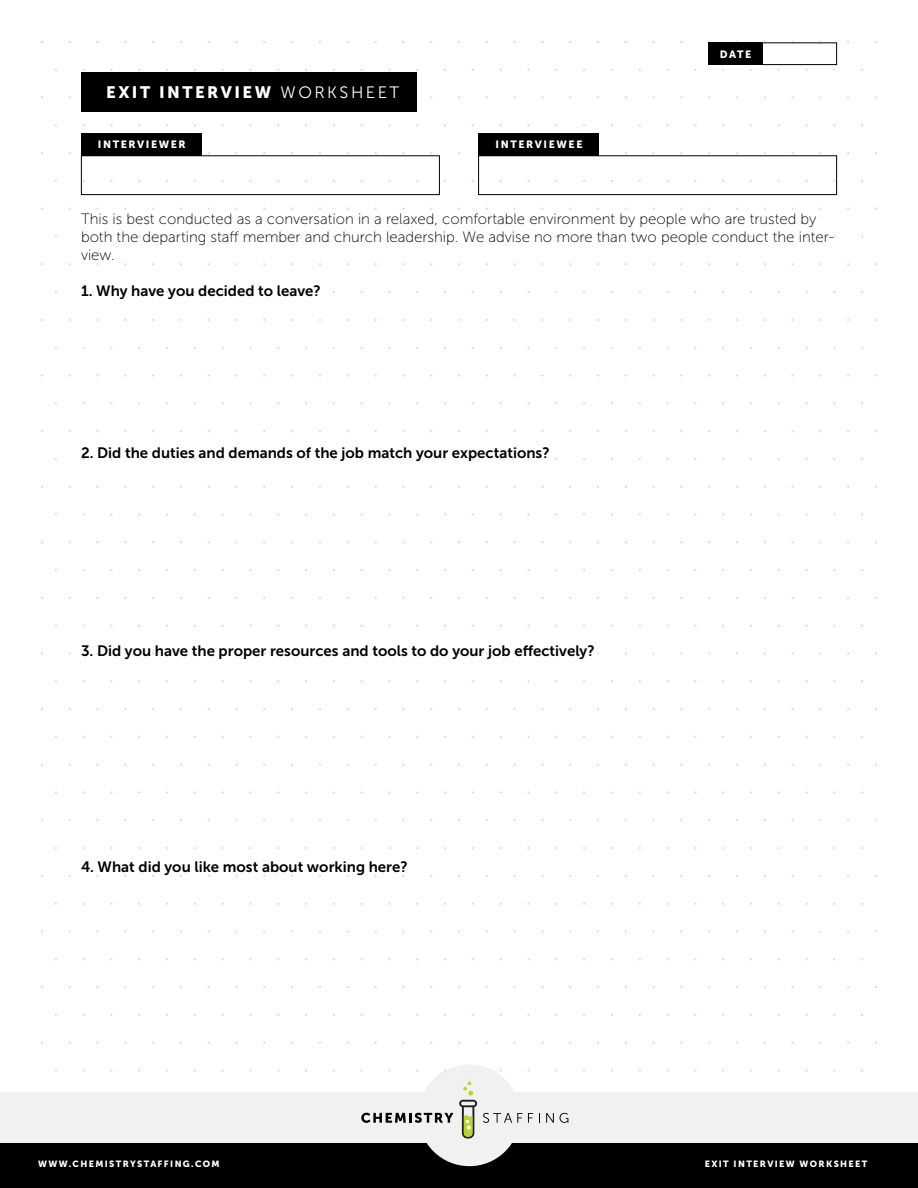
<style>
.page{position:relative;width:918px;height:1188px;background:#fff}
.page>*{position:absolute;margin:0;border:0;box-sizing:border-box;transform-origin:0 0}
.t1{font:16.5px "Museo Sans 900";letter-spacing:.15em;color:#fff}
.t2{font:15px/18px "Museo Sans 100";color:#000}
.t3{font:15px "Museo Sans 700";color:#000}
.t4{font:10.5px "Museo Sans 900";letter-spacing:.15em;color:#fff}
.t5{font:9px "Museo Sans 900";letter-spacing:.15em;color:#fff}
.s1{font-family:"Museo Sans 300"}
</style>
<div class="page">
<img style="left:41px;top:41px;width:836px;height:1031px">
<div style="left:81px;top:72px;width:336px;height:40px;background:#000"></div>
<div style="left:81px;top:155px;width:359px;height:40px;border:1px solid #000"></div>
<div style="left:478px;top:155px;width:359px;height:40px;border:1px solid #000"></div>
<div style="left:762px;top:42px;width:75px;height:23px;border:1px solid #000"></div>
<div style="left:81px;top:133px;width:120px;height:22px;background:#000"></div>
<div style="left:478px;top:133px;width:120px;height:22px;background:#000"></div>
<div style="left:709px;top:42px;width:53px;height:23px;background:#000"></div>
<div style="left:0;top:1143px;width:918px;height:45px;background:#000"></div>
<div style="left:0;top:1092px;width:918px;height:51px;background:#f1f1f2"></div>
<div style="left:418px;top:1064px;width:102px;height:102px;background:#f1f1f2;border-radius:50%"></div>
<svg style="left:459px;top:1082px;width:18px;height:57px"></svg>
<svg style="left:361px;top:1113px;width:92px;height:10px"></svg>
<svg style="left:483px;top:1113px;width:39px;height:10px"></svg>
<svg style="left:528px;top:1113px;width:5px;height:10px"></svg>
<svg style="left:546px;top:1113px;width:8px;height:10px"></svg>
<svg style="left:560px;top:1113px;width:8px;height:10px"></svg>
<p class="t1" style="left:106px;top:83px;width:295px">EXIT INTERVIEW <span class="s1">WORKSHEET</span></p>
<p class="t4" style="left:98px;top:138px;width:89px">INTERVIEWER</p>
<p class="t4" style="left:496px;top:138px;width:88px">INTERVIEWEE</p>
<p class="t4" style="left:720px;top:48px;width:33px">DATE</p>
<p class="t2" style="left:81px;top:210px;width:755px">This is best conducted as a conversation in a relaxed, comfortable environment by people who are trusted by both the departing staff member and church leadership. We advise no more than two people conduct the inter&shy;view.</p>
<p class="t3" style="left:81px;top:282px;width:241px">1. Why have you decided to leave?</p>
<p class="t3" style="left:81px;top:444px;width:470px">2. Did the duties and demands of the job match your expectations?</p>
<p class="t3" style="left:81px;top:642px;width:515px">3. Did you have the proper resources and tools to do your job effectively?</p>
<p class="t3" style="left:81px;top:858px;width:328px">4. What did you like most about working here?</p>
<p class="t5" style="left:38px;top:1159px;width:183px">WWW.CHEMISTRYSTAFFING.COM</p>
<p class="t5" style="left:705px;top:1159px;width:164px">EXIT INTERVIEW WORKSHEET</p>
</div>
